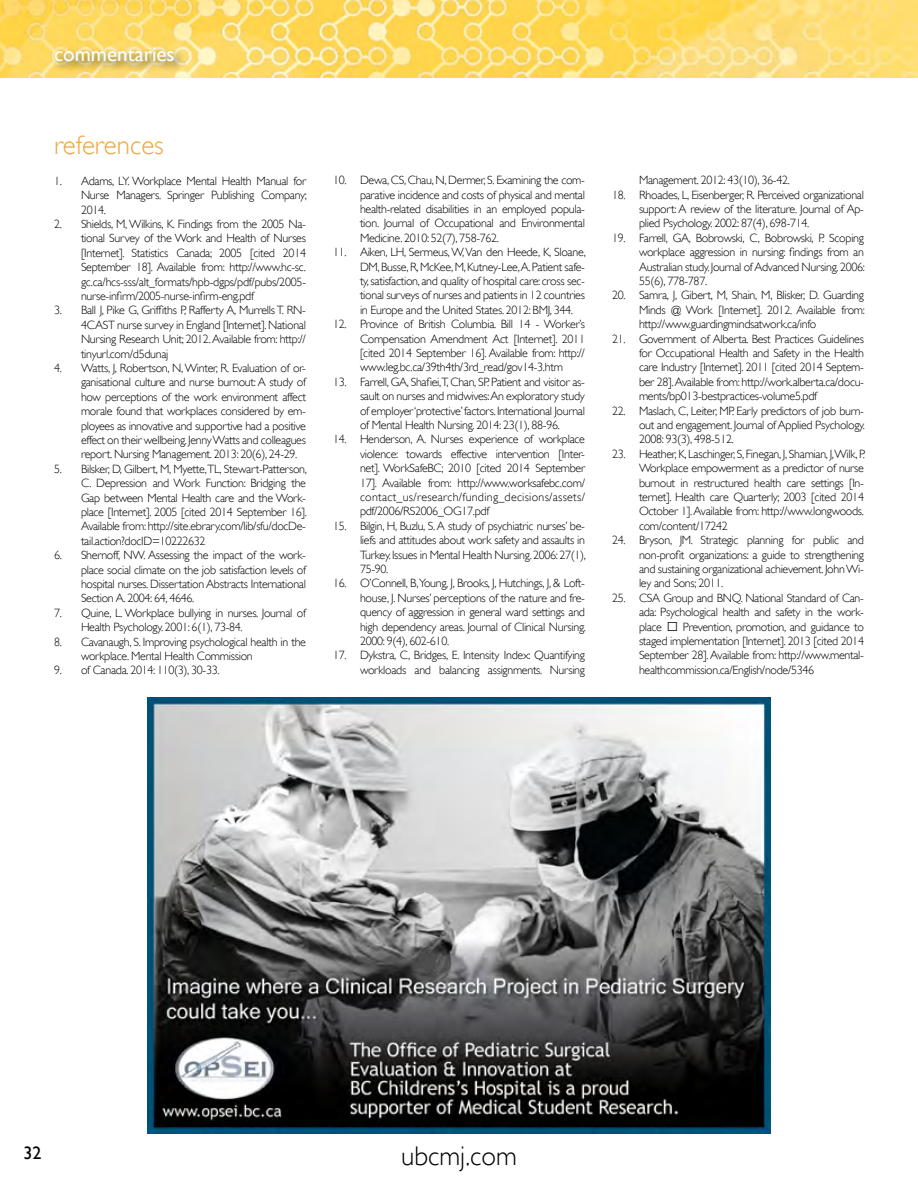
<style>
.page{position:relative;width:918px;height:1188px;background:#fff}
.page>*{position:absolute;margin:0;border:0;box-sizing:border-box;transform-origin:0 0}
.t1{font:300 27px "Gill Sans";color:#eea73d}
.t2{font:300 27px "Gill Sans";color:#000}
.t3{font:300 21px "Gill Sans";color:#fff}
.t4{font:18px "Gill Sans";color:#000}
.t5{font:300 12px/14.4px "Gill Sans";letter-spacing:-.025em;color:#000;text-align:justify}
</style>
<div class="page">
<img style="left:0;top:0;width:918px;height:78px">
<img style="left:148px;top:698px;width:622px;height:436px">
<div style="left:51px;top:44px;width:135px;height:29px;background:#000;opacity:.5"></div>
<h2 class="t3" style="left:54px;top:38px;width:119px">commentaries</h2>
<h1 class="t1" style="left:54px;top:129px;width:111px">references</h1>
<p class="t5" style="left:81px;top:174px;width:227px;text-indent:-27px">1. Adams, LY. Workplace Mental Health Manual for Nurse Managers. Springer Publishing Company; 2014.</p>
<p class="t5" style="left:81px;top:217px;width:227px;text-indent:-27px">2. Shields, M, Wilkins, K. Findings from the 2005 Na&shy;tional Survey of the Work and Health of Nurses [Internet]. Statistics Canada; 2005 [cited 2014<br>September 18]. Available from: http://www.hc-sc. gc.ca/hcs-sss/alt_formats/hpb-dgps/pdf/pubs/2005- nurse-infirm/2005-nurse-infirm-eng.pdf</p>
<p class="t5" style="left:81px;top:303px;width:227px;text-indent:-27px">3. Ball J, Pike G, Griffiths P, Rafferty A, Murrells T. RN-4CAST nurse survey in England [Internet]. National Nursing Research Unit; 2012. Available from: http:// tinyurl.com/d5dunaj</p>
<p class="t5" style="left:81px;top:361px;width:227px;text-indent:-27px">4. Watts, J, Robertson, N, Winter, R. Evaluation of or&shy;ganisational culture and nurse burnout: A study of how perceptions of the work environment affect morale found that workplaces considered by em&shy;ployees as innovative and supportive had a positive effect on their wellbeing. Jenny Watts and colleagues report. Nursing Management. 2013: 20(6), 24-29.</p>
<p class="t5" style="left:81px;top:462px;width:227px;text-indent:-27px">5. Bilsker, D, Gilbert, M, Myette,TL, Stewart-Patterson, C. Depression and Work Function: Bridging the Gap between Mental Health care and the Work&shy;place [Internet]. 2005 [cited 2014 September 16].<br>Available from: http://site.ebrary.com/lib/sfu/docDe&shy;tail.action?docID=10222632</p>
<p class="t5" style="left:81px;top:548px;width:227px;text-indent:-27px">6. Shernoff, NW. Assessing the impact of the work&shy;place social climate on the job satisfaction levels of hospital nurses. Dissertation Abstracts International Section A. 2004: 64, 4646.</p>
<p class="t5" style="left:81px;top:606px;width:226px;text-indent:-27px">7. Quine, L. Workplace bullying in nurses. Journal of<br>Health Psychology. 2001: 6(1), 73-84.</p>
<p class="t5" style="left:81px;top:634px;width:227px;text-indent:-27px">8. Cavanaugh, S. Improving psychological health in the workplace. Mental Health Commission</p>
<p class="t5" style="left:54px;top:663px;width:167px">9. of Canada. 2014: 110(3), 30-33.</p>
<p class="t5" style="left:360px;top:173px;width:227px;text-indent:-27px">10. Dewa, CS, Chau, N, Dermer, S. Examining the com&shy;parative incidence and costs of physical and mental health-related disabilities in an employed popula&shy;tion. Journal of Occupational and Environmental Medicine. 2010: 52(7), 758-762.</p>
<p class="t5" style="left:360px;top:245px;width:227px;text-indent:-27px">11. Aiken, LH, Sermeus, W, Van den Heede, K, Sloane, DM, Busse, R, McKee, M, Kutney-Lee,A. Patient safe&shy;ty, satisfaction, and quality of hospital care: cross sec&shy;tional surveys of nurses and patients in 12 countries in Europe and the United States. 2012: BMJ, 344.</p>
<p class="t5" style="left:360px;top:317px;width:227px;text-indent:-27px">12. Province of British Columbia. Bill 14 - Worker’s Compensation Amendment Act [Internet]. 2011 [cited 2014 September 16]. Available from: http:// www.leg.bc.ca/39th4th/3rd_read/gov14-3.htm</p>
<p class="t5" style="left:360px;top:375px;width:227px;text-indent:-27px">13. Farrell, GA, Shafiei,T, Chan, SP. Patient and visitor as&shy;sault on nurses and midwives:An exploratory study of employer ‘protective’ factors. International Journal of Mental Health Nursing. 2014: 23(1), 88-96.</p>
<p class="t5" style="left:360px;top:432px;width:227px;text-indent:-27px">14. Henderson, A. Nurses experience of workplace violence: towards effective intervention [Inter&shy;net]. WorkSafeBC; 2010 [cited 2014 September 17]. Available from: http://www.worksafebc.com/ contact_us/research/funding_decisions/assets/ pdf/2006/RS2006_OG17.pdf</p>
<p class="t5" style="left:360px;top:519px;width:227px;text-indent:-27px">15. Bilgin, H, Buzlu, S. A study of psychiatric nurses’ be&shy;liefs and attitudes about work safety and assaults in Turkey. Issues in Mental Health Nursing. 2006: 27(1), 75-90.</p>
<p class="t5" style="left:360px;top:576px;width:227px;text-indent:-27px">16. O’Connell, B,Young, J, Brooks, J, Hutchings, J, &amp; Loft&shy;house, J. Nurses’ perceptions of the nature and fre&shy;quency of aggression in general ward settings and high dependency areas. Journal of Clinical Nursing.<br>2000: 9(4), 602-610.</p>
<p class="t5" style="left:333px;top:648px;width:254px;text-align:right">17. Dykstra, C, Bridges, E. Intensity Index: Quantifying workloads and balancing assignments. Nursing</p>
<p class="t5" style="left:639px;top:173px;width:152px">Management. 2012: 43(10), 36-42.</p>
<p class="t5" style="left:639px;top:187px;width:227px;text-indent:-27px">18. Rhoades, L, Eisenberger, R. Perceived organizational support: A review of the literature. Journal of Ap&shy;plied Psychology. 2002: 87(4), 698-714.</p>
<p class="t5" style="left:639px;top:231px;width:227px;text-indent:-27px">19. Farrell, GA, Bobrowski, C, Bobrowski, P. Scoping workplace aggression in nursing: findings from an Australian study. Journal of Advanced Nursing. 2006:<br>55(6), 778-787.</p>
<p class="t5" style="left:639px;top:288px;width:227px;text-indent:-27px">20. Samra, J, Gibert, M, Shain, M, Blisker, D. Guarding Minds @ Work [Internet]. 2012. Available from: http://www.guardingmindsatwork.ca/info</p>
<p class="t5" style="left:639px;top:331px;width:227px;text-indent:-27px">21. Government of Alberta. Best Practices Guidelines for Occupational Health and Safety in the Health care Industry [Internet]. 2011 [cited 2014 Septem&shy;ber 28]. Available from: http://work.alberta.ca/docu&shy;ments/bp013-bestpractices-volume5.pdf</p>
<p class="t5" style="left:639px;top:403px;width:227px;text-indent:-27px">22. Maslach, C, Leiter, MP. Early predictors of job burn&shy;out and engagement. Journal of Applied Psychology.<br>2008: 93(3), 498-512.</p>
<p class="t5" style="left:639px;top:447px;width:228px;text-indent:-27px">23. Heather, K, Laschinger, S, Finegan, J, Shamian, J,Wilk, P.<br>Workplace empowerment as a predictor of nurse burnout in restructured health care settings [In&shy;ternet]. Health care Quarterly; 2003 [cited 2014<br>October 1]. Available from: http://www.longwoods. com/content/17242</p>
<p class="t5" style="left:639px;top:533px;width:227px;text-indent:-27px">24. Bryson, JM. Strategic planning for public and non-profit organizations: a guide to strengthening and sustaining organizational achievement. John Wi&shy;ley and Sons; 2011.</p>
<p class="t5" style="left:639px;top:591px;width:227px;text-indent:-27px">25. CSA Group and BNQ. National Standard of Can&shy;ada: Psychological health and safety in the work&shy;place ─ Prevention, promotion, and guidance to staged implementation [Internet]. 2013 [cited 2014<br>September 28]. Available from: http://www.mental&shy;healthcommission.ca/English/node/5346</p>
<h3 class="t4" style="left:23px;top:1142px;width:19px">32</h3>
<h1 class="t2" style="left:401px;top:1140px;width:117px">ubcmj.com</h1>
</div>
